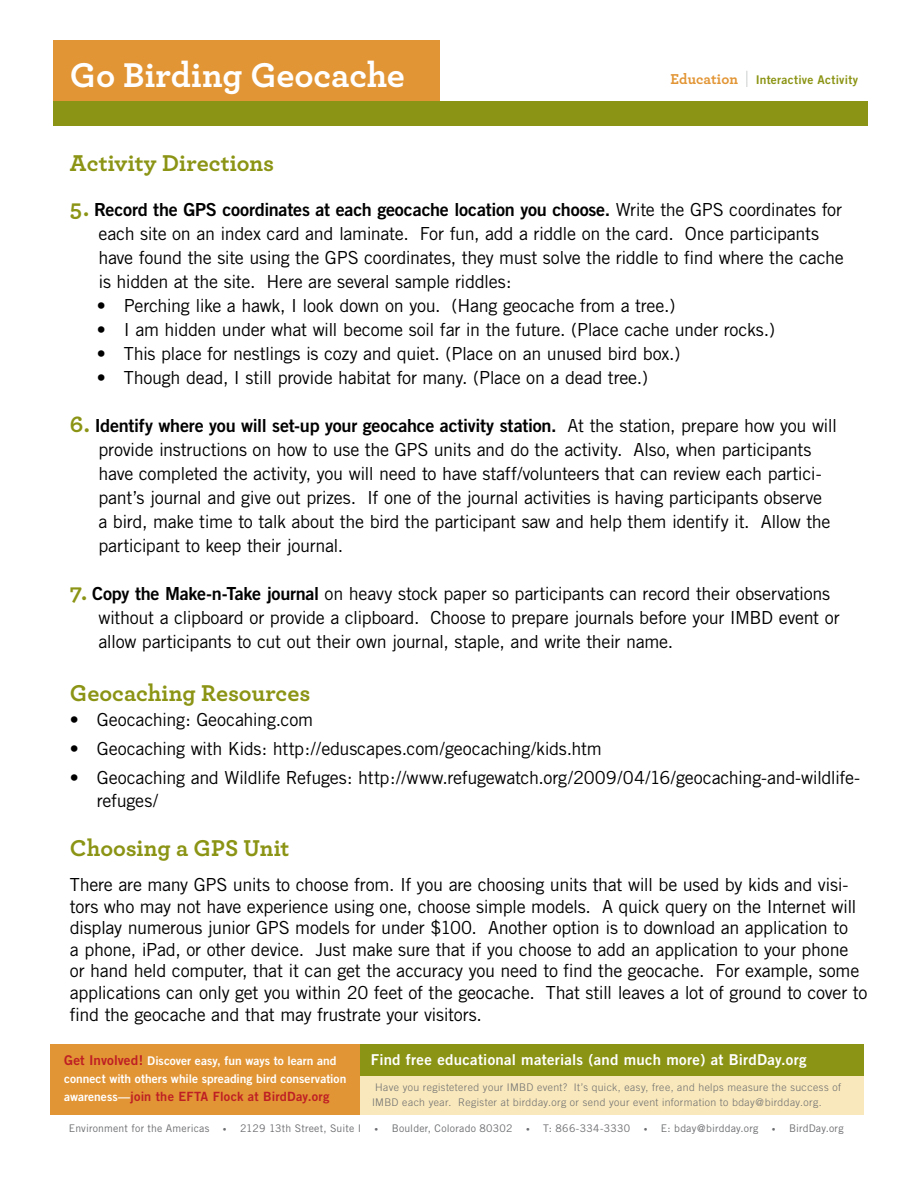
<style>
.page{position:relative;width:918px;height:1188px;background:#fff}
.page>*{position:absolute;margin:0;border:0;box-sizing:border-box;transform-origin:0 0}
.t1{font:700 36px "Archer";letter-spacing:-.005em;color:#fff}
.t2{font:700 24px "Archer";color:#8b9414}
.t3{font:18px/24px "Trade Gothic";letter-spacing:-.02em;color:#000}
.t4{font:18px "Trade Gothic Bold Two";letter-spacing:-.015em;color:#000}
.t5{font:15px "Trade Gothic Bold Two";letter-spacing:.02em;color:#fff}
.t6{font:700 15px "Archer";color:#e29534}
.t7{font:12.75px "Trade Gothic Bold Two";letter-spacing:.02em;color:#be1f24}
.t8{font:12px/18px "Trade Gothic Bold Two";color:#fff}
.t9{font:12px "Trade Gothic Bold Two";letter-spacing:.02em;color:#8b9414}
.t10{font:300 10.5px/15px "Trade Gothic";letter-spacing:.035em;color:#6d6e71}
.t11{font:10.5px "Trade Gothic";letter-spacing:.02em;color:#6d6e71}
.s1{font-family:"Trade Gothic";font-weight:300;font-size:22.5px;color:#6d6e71}
.s2{font-family:"Archer";font-weight:700;font-size:24px;color:#8b9414}
.s3{font-family:"Trade Gothic"}
.s4{font-family:"Trade Gothic Bold Two"}
.s5{font-size:13.5px;color:#be1f24}
.s6{font-size:12px;color:#fff}
.s7{font-size:7.5px}
</style>
<div class="page">
<div style="left:359px;top:1075px;width:505px;height:40px;background:#f9e8bb"></div>
<div style="left:359px;top:1044px;width:505px;height:31px;background:#8b9414"></div>
<div style="left:53px;top:101px;width:815px;height:25px;background:#8b9414"></div>
<div style="left:50px;top:1044px;width:309px;height:70px;background:#e29534"></div>
<div style="left:53px;top:40px;width:387px;height:61px;background:#e29534"></div>
<h1 class="t1" style="left:70px;top:47px;width:337px">Go Birding Geocache</h1>
<p class="t6" style="left:670px;top:67px;width:78px">Education <span class="s1">l</span></p>
<p class="t9" style="left:756px;top:72px;width:104px">Interactive Activity</p>
<h2 class="t2" style="left:70px;top:144px;width:206px">Activity Directions</h2>
<p class="t4" style="left:70px;top:199px;width:774px"><span class="s2">5.</span> Record the GPS coordinates at each geocache location you choose. <span class="s3">Write the GPS coordinates for</span></p>
<p class="t3" style="left:98px;top:222px;width:747px">each site on an index card and laminate. For fun, add a riddle on the card. Once participants have found the site using the GPS coordinates, they must solve the riddle to find where the cache is hidden at the site. Here are several sample riddles:</p>
<p class="t3" style="left:97px;top:294px;width:580px">• Perching like a hawk, I look down on you. (Hang geocache from a tree.)</p>
<p class="t3" style="left:97px;top:318px;width:680px">• I am hidden under what will become soil far in the future. (Place cache under rocks.)</p>
<p class="t3" style="left:97px;top:342px;width:585px">• This place for nestlings is cozy and quiet. (Place on an unused bird box.)</p>
<p class="t3" style="left:97px;top:366px;width:553px">• Though dead, I still provide habitat for many. (Place on a dead tree.)</p>
<p class="t4" style="left:70px;top:415px;width:769px"><span class="s2">6.</span> Identify where you will set-up your geocahce activity station. <span class="s3">At the station, prepare how you will</span></p>
<p class="t3" style="left:98px;top:438px;width:734px">provide instructions on how to use the GPS units and do the activity. Also, when participants have completed the activity, you will need to have staff/volunteers that can review each partici&shy;pant’s journal and give out prizes. If one of the journal activities is having participants observe a bird, make time to talk about the bird the participant saw and help them identify it. Allow the participant to keep their journal.</p>
<p class="t3" style="left:98px;top:582px;width:743px;text-indent:-29px"><span class="s2">7.</span> <span class="s4">Copy the Make-n-Take journal</span> on heavy stock paper so participants can record their observations without a clipboard or provide a clipboard. Choose to prepare journals before your IMBD event or allow participants to cut out their own journal, staple, and write their name.</p>
<h2 class="t2" style="left:70px;top:674px;width:242px">Geocaching Resources</h2>
<p class="t3" style="left:70px;top:707px;width:245px">• Geocaching: Geocahing.com</p>
<p class="t3" style="left:70px;top:736px;width:533px">• Geocaching with Kids: http://eduscapes.com/geocaching/kids.htm</p>
<p class="t3" style="left:97px;top:766px;width:765px;line-height:22.5px;text-indent:-27px">• Geocaching and Wildlife Refuges: http://www.refugewatch.org/2009/04/16/geocaching-and-wildlife&shy;refuges/</p>
<h2 class="t2" style="left:70px;top:829px;width:221px">Choosing a GPS Unit</h2>
<p class="t3" style="left:70px;top:874px;width:799px;line-height:21.6px">There are many GPS units to choose from. If you are choosing units that will be used by kids and visi&shy;tors who may not have experience using one, choose simple models. A quick query on the Internet will display numerous junior GPS models for under $100. Another option is to download an application to<br>a phone, iPad, or other device. Just make sure that if you choose to add an application to your phone or hand held computer, that it can get the accuracy you need to find the geocache. For example, some applications can only get you within 20 feet of the geocache. That still leaves a lot of ground to cover to find the geocache and that may frustrate your visitors.</p>
<p class="t8" style="left:64px;top:1051px;width:284px"><span class="s5">Get Involved!</span> Discover easy, fun ways to learn and connect with others while spreading bird conservation</p>
<p class="t7" style="left:64px;top:1088px;width:267px"><span class="s6">awareness—</span>join the EFTA Flock at BirdDay.org</p>
<p class="t5" style="left:371px;top:1051px;width:437px">Find free educational materials (and much more) at BirdDay.org</p>
<p class="t10" style="left:372px;top:1080px;width:471px;text-indent:3px">Have you registetered your IMBD event? It’s quick, easy, free, and helps measure the success of<br>IMBD each year. Register at birdday.org or send your event information to bday@birdday.org.</p>
<p class="t11" style="left:69px;top:1122px;width:142px">Environment for the Americas</p>
<p class="t11" style="left:223px;top:1122px;width:140px"><span class="s7">•</span> 2129 13th Street, Suite I</p>
<p class="t11" style="left:375px;top:1122px;width:139px"><span class="s7">•</span> Boulder, Colorado 80302</p>
<p class="t11" style="left:526px;top:1122px;width:106px"><span class="s7">•</span> T: 866-334-3330</p>
<p class="t11" style="left:644px;top:1122px;width:116px"><span class="s7">•</span> E: bday@birdday.org</p>
<p class="t11" style="left:772px;top:1122px;width:73px"><span class="s7">•</span> BirdDay.org</p>
</div>
